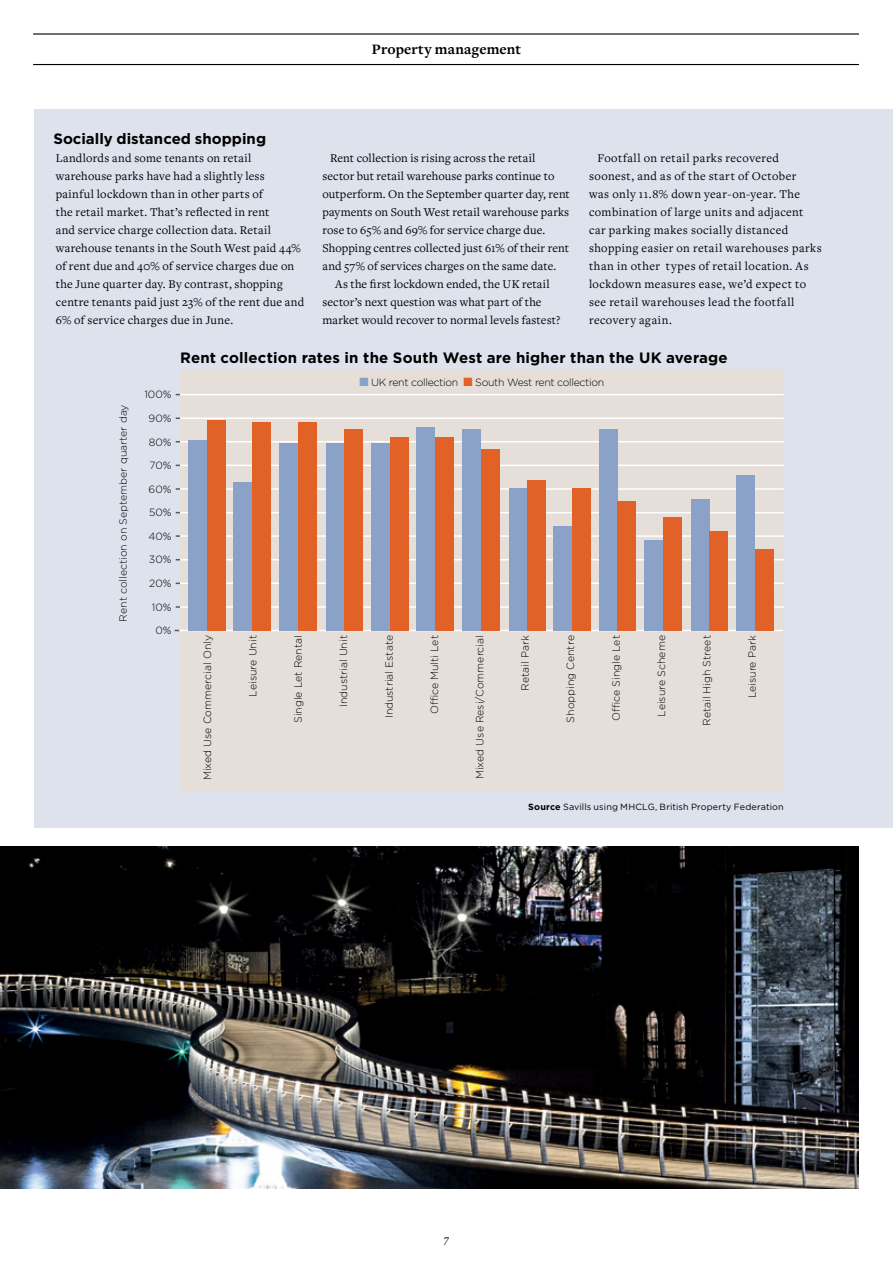
<style>
.page{position:relative;width:893px;height:1263px;background:#fff}
.page>*{position:absolute;margin:0;border:0;box-sizing:border-box;transform-origin:0 0}
.t1{font:700 15px "Gotham";letter-spacing:.005em;color:#000}
.t2{font:700 15px "Freight Text Pro";letter-spacing:.01em;color:#000}
.t3{font:12.3px/18px "Freight Text Pro";letter-spacing:.02em;color:#000}
.t4{font:italic 12px "Freight Text Pro";color:#000}
.t5{font:300 10.5px "Gotham";color:#000}
.t6{font:300 10.5px "Gotham";letter-spacing:-.03em;color:#000}
.t7{font:9px "Gotham";letter-spacing:.015em;color:#000}
.s1{color:#8aa2c7}
.s2{color:#e16127}
.s3{font-weight:700}
</style>
<div class="page">
<hr style="left:33px;top:33px;width:826px;height:2px;background:#000">
<hr style="left:33px;top:64px;width:826px;height:1px;background:#000">
<div style="left:34px;top:109px;width:859px;height:719px;background:#dde2ed"></div>
<hr style="left:176px;top:606px;width:594px;height:2px;background:#58595b">
<hr style="left:176px;top:583px;width:594px;height:1px;background:#58595b">
<hr style="left:176px;top:559px;width:594px;height:1px;background:#58595b">
<hr style="left:176px;top:535px;width:594px;height:2px;background:#58595b">
<hr style="left:176px;top:512px;width:594px;height:1px;background:#58595b">
<hr style="left:176px;top:488px;width:594px;height:2px;background:#58595b">
<hr style="left:176px;top:465px;width:594px;height:1px;background:#58595b">
<hr style="left:176px;top:441px;width:594px;height:1px;background:#58595b">
<hr style="left:176px;top:417px;width:594px;height:2px;background:#58595b">
<hr style="left:176px;top:394px;width:594px;height:1px;background:#58595b">
<hr style="left:175px;top:630px;width:594px;height:1px;background:#58595b">
<div style="left:180px;top:370px;width:604px;height:422px;background:#e5ded9"></div>
<hr style="left:180px;top:606px;width:604px;height:2px;background:#fff">
<hr style="left:180px;top:583px;width:604px;height:1px;background:#fff">
<hr style="left:180px;top:559px;width:604px;height:1px;background:#fff">
<hr style="left:180px;top:535px;width:604px;height:2px;background:#fff">
<hr style="left:180px;top:512px;width:604px;height:1px;background:#fff">
<hr style="left:180px;top:488px;width:604px;height:2px;background:#fff">
<hr style="left:180px;top:465px;width:604px;height:1px;background:#fff">
<hr style="left:180px;top:441px;width:604px;height:1px;background:#fff">
<hr style="left:180px;top:417px;width:604px;height:2px;background:#fff">
<hr style="left:180px;top:394px;width:604px;height:1px;background:#fff">
<hr style="left:179px;top:630px;width:604px;height:1px;background:#fff">
<div style="left:188px;top:440px;width:19px;height:191px;background:#8aa2c7"></div>
<div style="left:207px;top:420px;width:19px;height:211px;background:#e16127"></div>
<div style="left:234px;top:482px;width:18px;height:149px;background:#8aa2c7"></div>
<div style="left:252px;top:422px;width:19px;height:209px;background:#e16127"></div>
<div style="left:279px;top:443px;width:19px;height:188px;background:#8aa2c7"></div>
<div style="left:298px;top:422px;width:19px;height:209px;background:#e16127"></div>
<div style="left:326px;top:443px;width:18px;height:188px;background:#8aa2c7"></div>
<div style="left:344px;top:429px;width:19px;height:202px;background:#e16127"></div>
<div style="left:371px;top:443px;width:19px;height:188px;background:#8aa2c7"></div>
<div style="left:390px;top:438px;width:19px;height:193px;background:#e16127"></div>
<div style="left:417px;top:427px;width:18px;height:204px;background:#8aa2c7"></div>
<div style="left:435px;top:438px;width:19px;height:193px;background:#e16127"></div>
<div style="left:462px;top:429px;width:19px;height:202px;background:#8aa2c7"></div>
<div style="left:481px;top:450px;width:19px;height:181px;background:#e16127"></div>
<div style="left:509px;top:488px;width:18px;height:143px;background:#8aa2c7"></div>
<div style="left:527px;top:480px;width:19px;height:151px;background:#e16127"></div>
<div style="left:553px;top:526px;width:19px;height:105px;background:#8aa2c7"></div>
<div style="left:572px;top:489px;width:19px;height:142px;background:#e16127"></div>
<div style="left:599px;top:429px;width:18px;height:202px;background:#8aa2c7"></div>
<div style="left:617px;top:501px;width:19px;height:130px;background:#e16127"></div>
<div style="left:644px;top:541px;width:19px;height:90px;background:#8aa2c7"></div>
<div style="left:663px;top:517px;width:19px;height:114px;background:#e16127"></div>
<div style="left:691px;top:499px;width:19px;height:132px;background:#8aa2c7"></div>
<div style="left:710px;top:531px;width:18px;height:100px;background:#e16127"></div>
<div style="left:736px;top:475px;width:19px;height:156px;background:#8aa2c7"></div>
<div style="left:755px;top:549px;width:19px;height:82px;background:#e16127"></div>
<img style="left:0;top:846px;width:859px;height:342px">
<p class="t2" style="left:372px;top:40px;width:151px">Property management</p>
<p class="t1" style="left:53px;top:129px;width:214px">Socially distanced shopping</p>
<p class="t3" style="left:56px;top:149px;width:250px">Landlords and some tenants on retail warehouse parks have had a slightly less painful lockdown than in other parts of<br>the retail market. That’s reflected in rent<br>and service charge collection data. Retail warehouse tenants in the South West paid 44% of rent due and 40% of service charges due on the June quarter day. By contrast, shopping centre tenants paid just 23% of the rent due and 6% of service charges due in June.</p>
<p class="t3" style="left:330px;top:149px;width:207px">Rent collection is rising across the retail</p>
<p class="t3" style="left:322px;top:167px;width:234px">sector but retail warehouse parks continue to</p>
<p class="t3" style="left:322px;top:185px;width:249px">outperform. On the September quarter day, rent</p>
<p class="t3" style="left:322px;top:203px;width:248px">payments on South West retail warehouse parks</p>
<p class="t3" style="left:322px;top:221px;width:224px">rose to 65% and 69% for service charge due.</p>
<p class="t3" style="left:322px;top:239px;width:248px">Shopping centres collected just 61% of their rent</p>
<p class="t3" style="left:322px;top:257px;width:235px">and 57% of services charges on the same date.</p>
<p class="t3" style="left:335px;top:275px;width:216px">As the first lockdown ended, the UK retail</p>
<p class="t3" style="left:322px;top:293px;width:221px">sector’s next question was what part of the</p>
<p class="t3" style="left:322px;top:311px;width:240px">market would recover to normal levels fastest?</p>
<p class="t3" style="left:589px;top:149px;width:234px;text-indent:9px">Footfall on retail parks recovered soonest, and as of the start of October<br>was only 11.8% down year-on-year. The combination of large units and adjacent car parking makes socially distanced shopping easier on retail warehouses parks than in other types of retail location. As lockdown measures ease, we’d expect to see retail warehouses lead the footfall recovery again.</p>
<p class="t1" style="left:180px;top:347px;width:549px">Rent collection rates in the South West are higher than the UK average</p>
<p class="t5" style="left:116px;top:621px;width:219px;rotate:-90deg">Rent collection on September quarter day</p>
<p class="t5" style="left:144px;top:388px;width:29px">100%</p>
<p class="t5" style="left:149px;top:412px;width:24px">90%</p>
<p class="t5" style="left:149px;top:435px;width:24px">80%</p>
<p class="t5" style="left:149px;top:459px;width:24px">70%</p>
<p class="t5" style="left:149px;top:482px;width:24px">60%</p>
<p class="t5" style="left:149px;top:506px;width:24px">50%</p>
<p class="t5" style="left:148px;top:529px;width:25px">40%</p>
<p class="t5" style="left:149px;top:553px;width:24px">30%</p>
<p class="t5" style="left:149px;top:577px;width:24px">20%</p>
<p class="t5" style="left:152px;top:600px;width:21px">10%</p>
<p class="t5" style="left:155px;top:624px;width:18px">0%</p>
<p class="t6" style="left:359px;top:376px;width:246px"><span class="s1">■</span> UK rent collection <span class="s2">■</span> South West rent collection</p>
<p class="t5" style="left:201px;top:780px;width:146px;rotate:-90deg">Mixed Use Commercial Only</p>
<p class="t5" style="left:246px;top:696px;width:63px;rotate:-90deg">Leisure Unit</p>
<p class="t5" style="left:292px;top:723px;width:89px;rotate:-90deg">Single Let RentaI</p>
<p class="t5" style="left:337px;top:707px;width:73px;rotate:-90deg">Industrial Unit</p>
<p class="t5" style="left:382px;top:718px;width:85px;rotate:-90deg">Industrial Estate</p>
<p class="t5" style="left:428px;top:714px;width:81px;rotate:-90deg">Office Multi Let</p>
<p class="t5" style="left:473px;top:779px;width:145px;rotate:-90deg">Mixed Use Resi/Commercial</p>
<p class="t5" style="left:518px;top:690px;width:57px;rotate:-90deg">Retail Park</p>
<p class="t5" style="left:564px;top:723px;width:89px;rotate:-90deg">Shopping Centre</p>
<p class="t5" style="left:609px;top:721px;width:87px;rotate:-90deg">Office Single Let</p>
<p class="t5" style="left:655px;top:717px;width:83px;rotate:-90deg">Leisure Scheme</p>
<p class="t5" style="left:700px;top:726px;width:92px;rotate:-90deg">Retail High Street</p>
<p class="t5" style="left:745px;top:698px;width:65px;rotate:-90deg">Leisure Park</p>
<p class="t7" style="left:528px;top:801px;width:257px"><span class="s3">Source</span> Savills using MHCLG, British Property Federation</p>
<p class="t4" style="left:444px;top:1231px;width:7px">7</p>
</div>
